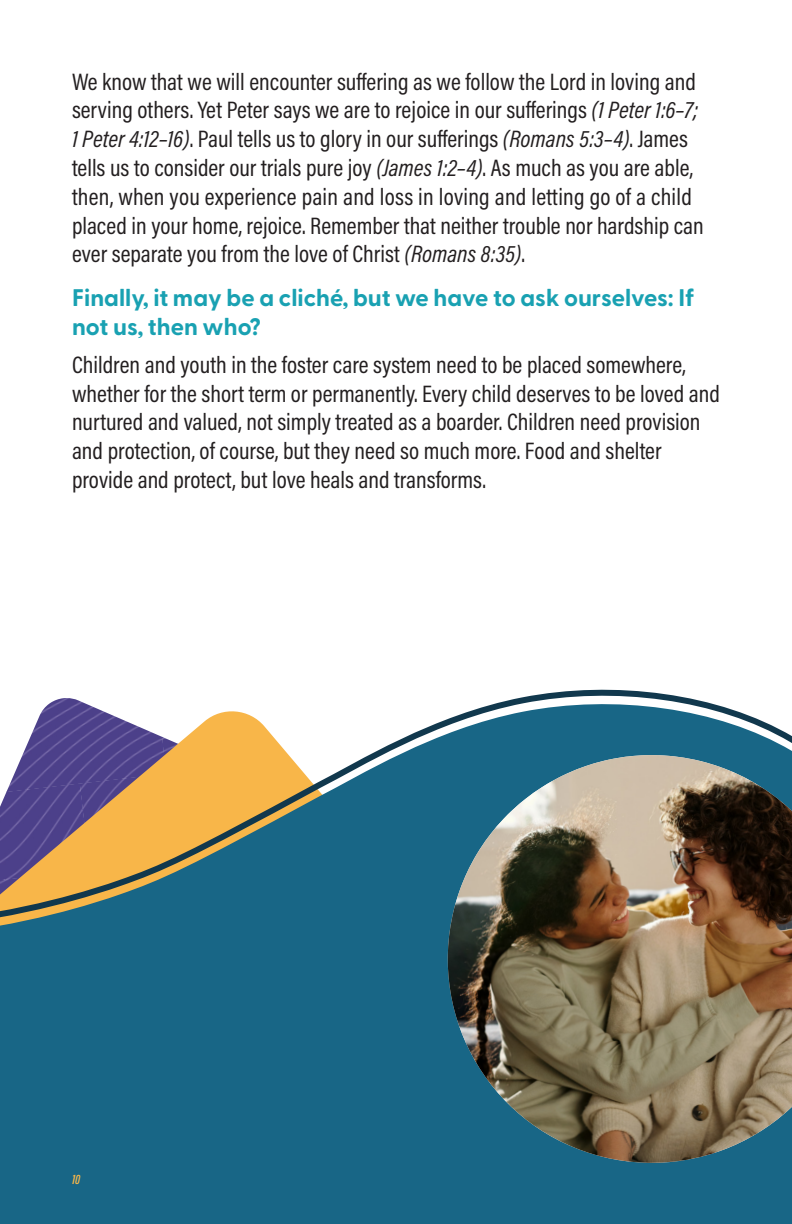
<style>
.page{position:relative;width:792px;height:1224px;background:#fff}
.page>*{position:absolute;margin:0;border:0;box-sizing:border-box;transform-origin:0 0}
.t1{font:24px/28.8px "Acumin Pro Cond";color:#231f20}
.t2{font:700 24px/28.8px "Greycliff CF";color:#19a1b2}
.t3{font:italic 600 14px "Acumin Pro Extra Cond";color:#f9b748}
.s1{font-style:italic}
</style>
<div class="page">
<div style="left:0;top:937px;width:792px;height:287px;background:#186686"></div>
<div style="left:427px;top:1168px;width:365px;height:16px;background:#186686"></div>
<img style="left:427px;top:937px;width:365px;height:231px">
<svg style="left:0;top:689px;width:792px;height:248px;background:#788583"></svg>
<p class="t1" style="left:72px;top:67px;width:633px">We know that we will encounter suffering as we follow the Lord in loving and serving others. Yet Peter says we are to rejoice in our sufferings <span class="s1">(1 Peter 1:6–7; 1 Peter 4:12–16)</span>. Paul tells us to glory in our sufferings <span class="s1">(Romans 5:3–4)</span>. James tells us to consider our trials pure joy <span class="s1">(James 1:2–4)</span>. As much as you are able, then, when you experience pain and loss in loving and letting go of a child placed in your home, rejoice. Remember that neither trouble nor hardship can ever separate you from the love of Christ <span class="s1">(Romans 8:35)</span>.</p>
<h1 class="t2" style="left:72px;top:282px;width:624px">Finally, it may be a cliché, but we have to ask ourselves: If not us, then who?</h1>
<p class="t1" style="left:72px;top:350px;width:650px">Children and youth in the foster care system need to be placed somewhere, whether for the short term or permanently. Every child deserves to be loved and nurtured and valued, not simply treated as a boarder. Children need provision and protection, of course, but they need so much more. Food and shelter provide and protect, but love heals and transforms.</p>
<p class="t3" style="left:72px;top:1171px;width:10px">10</p>
</div>
